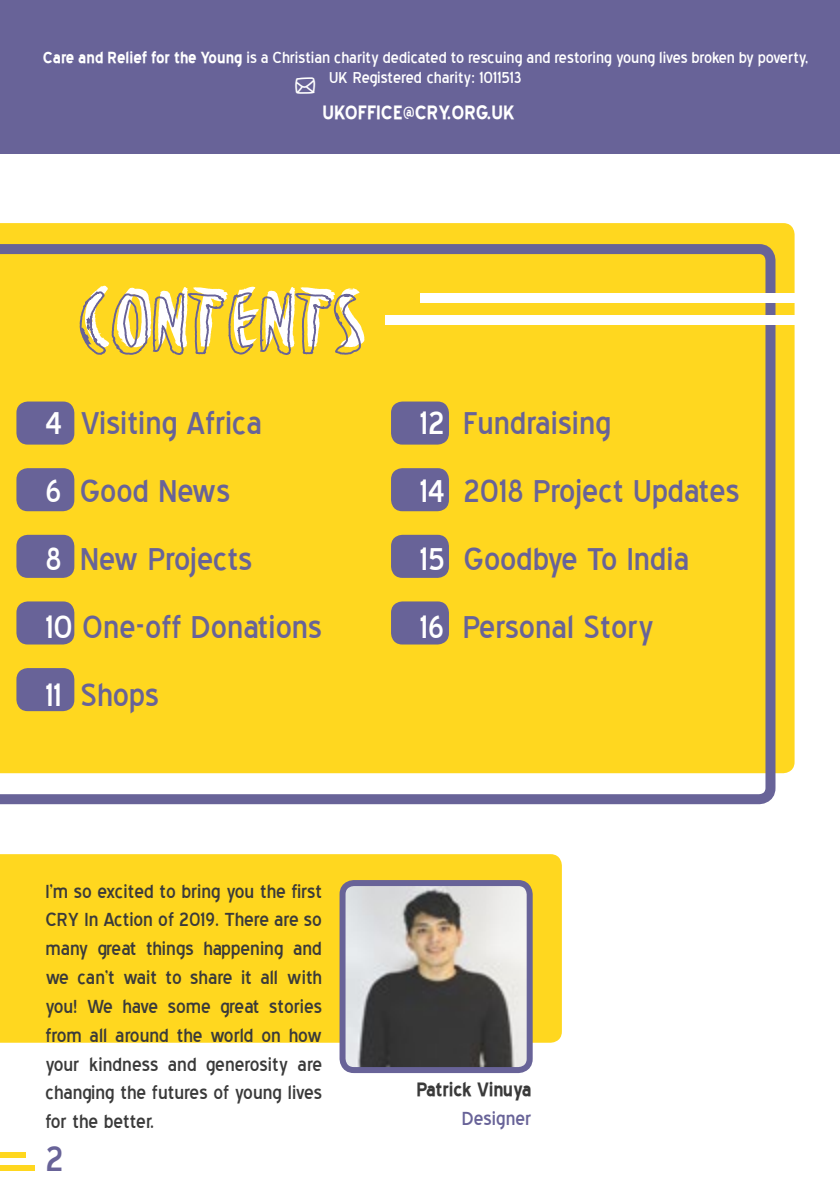
<style>
.page{position:relative;width:840px;height:1191px;background:#fff}
.page>*{position:absolute;margin:0;border:0;box-sizing:border-box;transform-origin:0 0}
.t1{font:90px "Besom";color:#fff}
.t2{font:44px "Blue Highway";color:#686398}
.t3{font:40px/68px "Blue Highway";color:#686398}
.t4{font:24px/28.8px "Blue Highway";color:#3a3a3a;text-align:justify}
.t5{font:700 24px "Blue Highway";color:#fff}
.t6{font:700 24px "Blue Highway";letter-spacing:-.02em;color:#3a3a3a}
.t7{font:24px "Blue Highway";color:#686398}
.t8{font:20px "Blue Highway";color:#fff}
.s1{font-weight:700}
.s2{color:#fff}
</style>
<div class="page">
<div style="left:0;top:1152px;width:26px;height:6px;background:#ffd71f"></div>
<div style="left:0;top:1165px;width:35px;height:5px;background:#ffd71f"></div>
<div style="left:0;top:223px;width:794px;height:550px;background:#ffd71f"></div>
<div style="left:0;top:854px;width:561px;height:188px;background:#ffd71f"></div>
<svg style="left:0;top:244px;width:775px;height:560px;background:#f6d22e"></svg>
<svg style="left:79px;top:283px;width:283px;height:78px;background:#e8c531"></svg>
<div style="left:420px;top:293px;width:405px;height:10px;background:#fff"></div>
<div style="left:384px;top:315px;width:441px;height:10px;background:#fff"></div>
<div style="left:16px;top:401px;width:58px;height:43px;background:#686398;border-radius:11px"></div>
<div style="left:391px;top:401px;width:57px;height:43px;background:#686398;border-radius:11px"></div>
<div style="left:391px;top:468px;width:57px;height:43px;background:#686398;border-radius:11px"></div>
<div style="left:391px;top:535px;width:57px;height:43px;background:#686398;border-radius:11px"></div>
<div style="left:391px;top:601px;width:57px;height:43px;background:#686398;border-radius:11px"></div>
<div style="left:16px;top:468px;width:58px;height:43px;background:#686398;border-radius:11px"></div>
<div style="left:16px;top:535px;width:58px;height:43px;background:#686398;border-radius:11px"></div>
<div style="left:16px;top:601px;width:58px;height:43px;background:#686398;border-radius:11px"></div>
<div style="left:16px;top:668px;width:58px;height:43px;background:#686398;border-radius:11px"></div>
<div style="left:0;top:0;width:839px;height:153px;background:#686398"></div>
<img style="left:346px;top:887px;width:179px;height:179px">
<div style="left:339px;top:880px;width:193px;height:193px;border:6px solid #686398;border-radius:11px"></div>
<p class="t8" style="left:43px;top:48px;width:766px"><span class="s1">Care and Relief for the Young</span> is a Christian charity dedicated to rescuing and restoring young lives broken by poverty,</p>
<p class="t8" style="left:294px;top:68px;width:228px">● UK Registered charity: 1011513</p>
<p class="t5" style="left:322px;top:101px;width:194px">UKOFFICE@CRY.ORG.UK</p>
<h1 class="t1" style="left:80px;top:252px;width:289px">CONTENTS</h1>
<h3 class="t3" style="left:45px;top:389px;width:278px"><span class="s2">4</span> Visiting Africa<br><span class="s2">6</span> Good News<br><span class="s2">8</span> New Projects<br><span class="s2">10</span> One-off Donations<br><span class="s2">11</span> Shops</h3>
<h3 class="t3" style="left:420px;top:389px;width:321px"><span class="s2">12</span> Fundraising<br><span class="s2">14</span> 2018 Project Updates<br><span class="s2">15</span> Goodbye To India<br><span class="s2">16</span> Personal Story</h3>
<p class="t4" style="left:45px;top:876px;width:278px">I’m so excited to bring you the first CRY In Action of 2019. There are so many great things happening and we can’t wait to share it all with you! We have some great stories from all around the world on how your kindness and generosity are changing the futures of young lives for the better.</p>
<h2 class="t2" style="left:45px;top:1139px;width:19px">2</h2>
<p class="t6" style="left:416px;top:1078px;width:117px">Patrick Vinuya</p>
<p class="t7" style="left:461px;top:1107px;width:71px">Designer</p>
</div>
